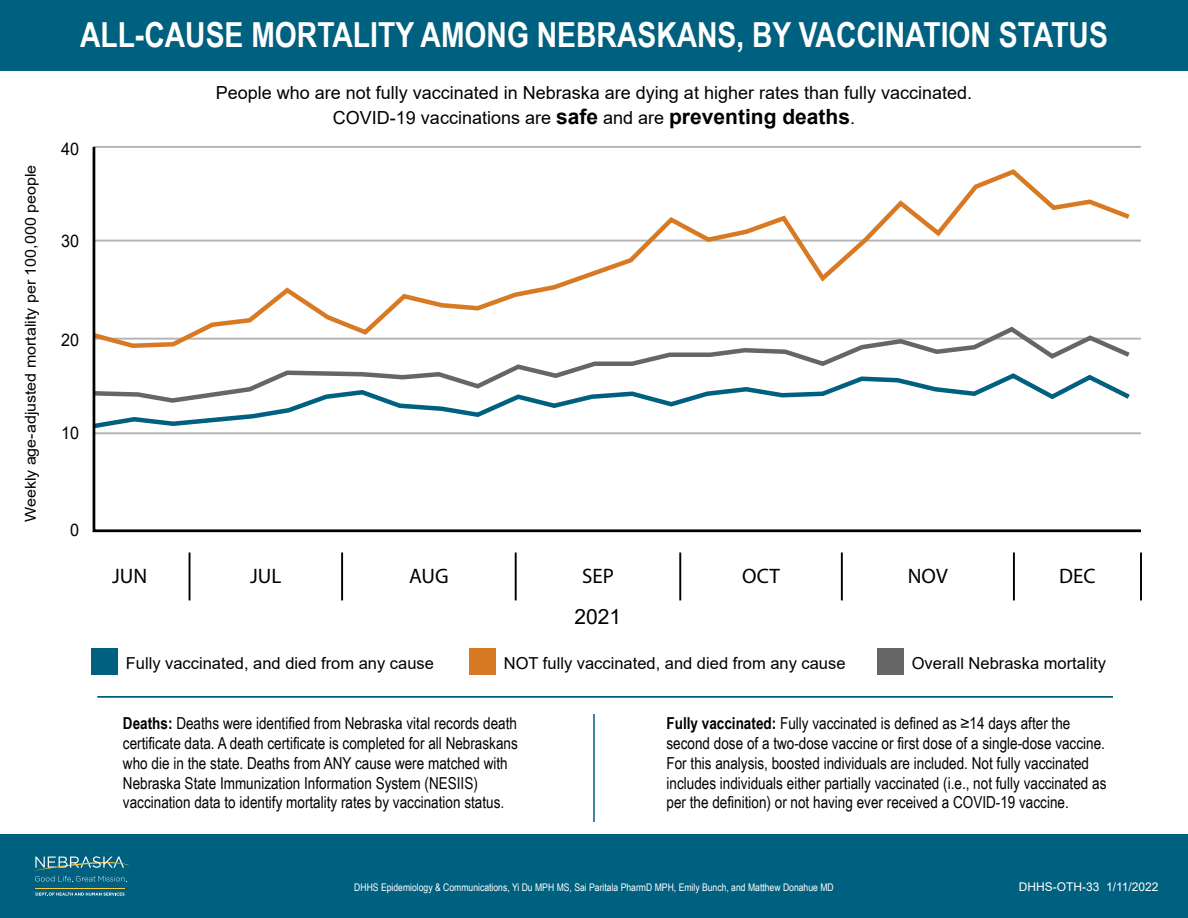
<style>
.page{position:relative;width:1188px;height:918px;background:#fff}
.page>*{position:absolute;margin:0;border:0;box-sizing:border-box;transform-origin:0 0}
.t1{font:700 34.5px "Arial Narrow";color:#fff}
.t2{font:21px "Myriad Pro";color:#000}
.t3{font:21px "Arial";color:#000}
.t4{font:18px/25.2px "Arial";color:#000;text-align:center}
.t5{font:17.25px "Arial";color:#000;scale:.94 1}
.t6{font:16.5px/19.8px "Arial Narrow";color:#000}
.t7{font:16.5px "Arial";color:#000}
.t8{font:15px "Arial";color:#000;scale:1.07 1}
.t9{font:12px "Arial";color:#fff}
.t10{font:10.5px "Arial Narrow";color:#fff}
.s1{font-weight:700;font-size:21px}
.s2{font-weight:700}
</style>
<div class="page">
<div style="left:0;top:0;width:1188px;height:70px;background:#00607f"></div>
<div style="left:0;top:834px;width:1188px;height:84px;background:#00607f"></div>
<hr style="left:35px;top:888px;width:90px;height:1px;background:#ffc843">
<svg style="left:36px;top:893px;width:89px;height:3px"></svg>
<svg style="left:34px;top:856px;width:96px;height:26px"></svg>
<div style="left:91px;top:648px;width:27px;height:27px;background:#00607f"></div>
<div style="left:469px;top:648px;width:27px;height:27px;background:#d87923"></div>
<div style="left:877px;top:648px;width:27px;height:27px;background:#666"></div>
<hr style="left:189px;top:552px;width:1px;height:48px;background:#000">
<hr style="left:341px;top:552px;width:2px;height:48px;background:#000">
<hr style="left:515px;top:552px;width:2px;height:48px;background:#000">
<hr style="left:679px;top:552px;width:2px;height:48px;background:#000">
<hr style="left:841px;top:552px;width:2px;height:48px;background:#000">
<hr style="left:1013px;top:552px;width:2px;height:48px;background:#000">
<hr style="left:1140px;top:552px;width:2px;height:48px;background:#000">
<svg style="left:92px;top:146px;width:1049px;height:387px"></svg>
<hr style="left:593px;top:714px;width:2px;height:108px;background:#00607f">
<hr style="left:98px;top:696px;width:1015px;height:2px;background:#00607f">
<p class="t8" style="left:20px;top:522px;width:335px;rotate:-90deg">Weekly age-adjusted mortality per 100,000 people</p>
<h1 class="t1" style="left:80px;top:9px;width:1029px">ALL-CAUSE MORTALITY AMONG NEBRASKANS, BY VACCINATION STATUS</h1>
<p class="t5" style="left:61px;top:137px;width:21px">40</p>
<p class="t5" style="left:61px;top:229px;width:21px">30</p>
<p class="t4" style="left:216px;top:80px;width:758px">People who are not fully vaccinated in Nebraska are dying at higher rates than fully vaccinated.<br>COVID-19 vaccinations are <span class="s1">safe</span> and are <span class="s1">preventing deaths</span>.</p>
<p class="t5" style="left:61px;top:328px;width:21px">20</p>
<p class="t5" style="left:61px;top:421px;width:21px">10</p>
<p class="t5" style="left:70px;top:518px;width:11px">0</p>
<p class="t2" style="left:112px;top:563px;width:37px">JUN</p>
<p class="t2" style="left:250px;top:563px;width:33px">JUL</p>
<p class="t2" style="left:409px;top:563px;width:41px">AUG</p>
<p class="t2" style="left:582px;top:563px;width:33px">SEP</p>
<p class="t2" style="left:742px;top:563px;width:39px">OCT</p>
<p class="t2" style="left:908px;top:563px;width:41px">NOV</p>
<p class="t2" style="left:1059px;top:563px;width:38px">DEC</p>
<p class="t3" style="left:575px;top:602px;width:48px">2021</p>
<p class="t7" style="left:126px;top:652px;width:310px">Fully vaccinated, and died from any cause</p>
<p class="t7" style="left:504px;top:652px;width:343px">NOT fully vaccinated, and died from any cause</p>
<p class="t7" style="left:912px;top:652px;width:196px">Overall Nebraska mortality</p>
<p class="t6" style="left:123px;top:713px;width:396px"><span class="s2">Deaths:</span> Deaths were identified from Nebraska vital records death certificate data. A death certificate is completed for all Nebraskans who die in the state. Deaths from ANY cause were matched with Nebraska State Immunization Information System (NESIIS) vaccination data to identify mortality rates by vaccination status.</p>
<p class="t6" style="left:667px;top:713px;width:441px"><span class="s2">Fully vaccinated:</span> Fully vaccinated is defined as ≥14 days after the second dose of a two-dose vaccine or first dose of a single-dose vaccine.<br>For this analysis, boosted individuals are included. Not fully vaccinated includes individuals either partially vaccinated (i.e., not fully vaccinated as per the definition) or not having ever received a COVID-19 vaccine.</p>
<p class="t10" style="left:354px;top:880px;width:481px">DHHS Epidemiology &amp; Communications, Yi Du MPH MS, Sai Paritala PharmD MPH, Emily Bunch, and Matthew Donahue MD</p>
<p class="t9" style="left:1019px;top:879px;width:141px">DHHS-OTH-33 1/11/2022</p>
</div>
